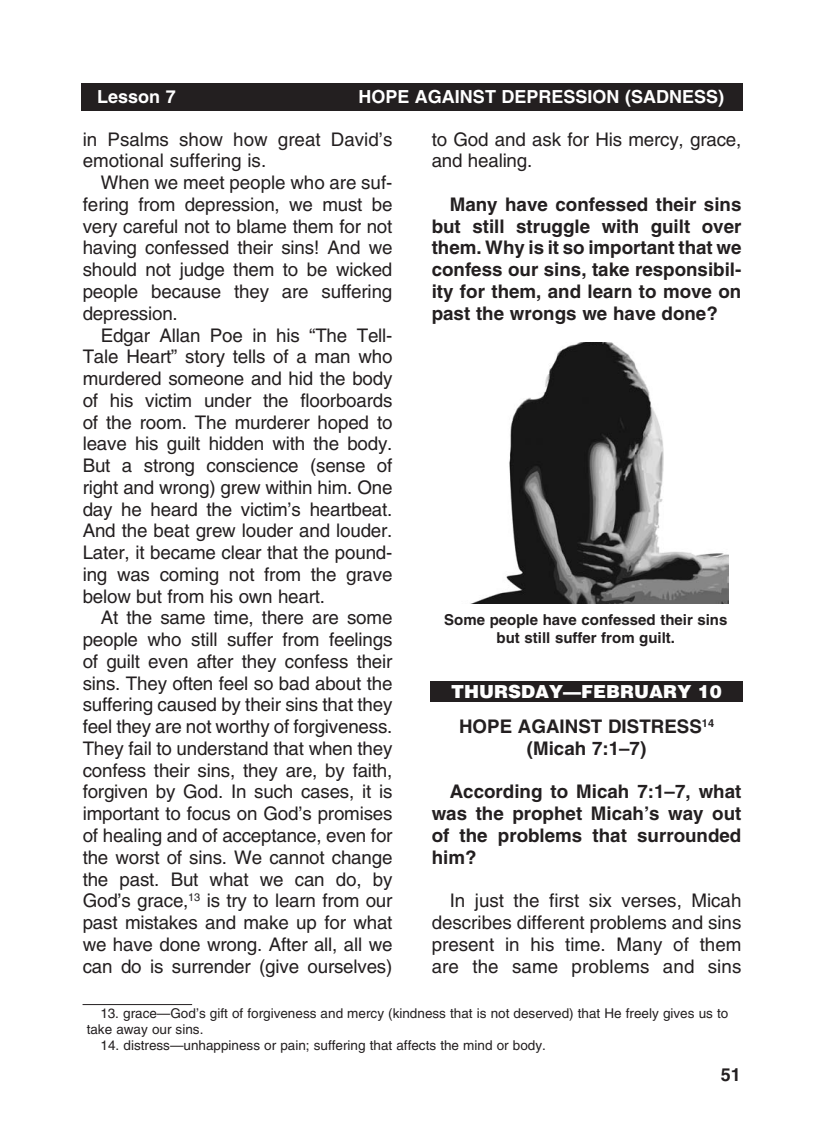
<style>
.page{position:relative;width:824px;height:1148px;background:#fff}
.page>*{position:absolute;margin:0;border:0;box-sizing:border-box;transform-origin:0 0}
._1-Body{font:18.75px/21.8px "Helvetica";letter-spacing:-.01em;color:#231f20}
._2-Body_bold{font:700 18.75px/21.8px "Helvetica";color:#231f20;text-align:justify}
._5-subheads{font:700 18.75px/21.8px "Helvetica";color:#231f20;text-align:center}
.t1{font:700 18px "Helvetica";color:#fff}
.t2{font:900 18px "Helvetica";color:#fff}
.t3{font:700 18px "Helvetica";color:#231f20}
._8-captions{font:700 15px/18px "Helvetica";color:#231f20;text-align:center}
._6-Footnotes_rule{font:13.5px "Helvetica";color:#231f20}
._7-footnotes{font:13.5px "Helvetica";color:#231f20}
</style>
<div class="page">
<div style="left:81px;top:83px;width:662px;height:27px;background:#231f20"></div>
<div style="left:81px;top:84px;width:661px;height:27px;background:#231f20"></div>
<div style="left:430px;top:681px;width:312px;height:20px;background:#231f20"></div>
<img style="left:470px;top:342px;width:258px;height:262px">
<hr style="left:82px;top:1004px;width:110px;height:1px;background:#231f20">
<p class="t1" style="left:97px;top:86px;width:80px">Lesson 7</p>
<p class="t1" style="left:358px;top:86px;width:27px">Hope</p>
<p class="t1" style="left:415px;top:86px;width:26px">Against</p>
<p class="t1" style="left:501px;top:86px;width:26px">Depression</p>
<p class="t1" style="left:618px;top:86px;width:107px">Lesson Title</p>
<p class="t1" style="left:625px;top:86px;width:32px">(Sadness</p>
<p class="t1" style="left:718px;top:86px;width:7px">)</p>
<p class="t1" style="left:83px;top:86px;width:80px">Lesson 1</p>
<p class="_1-Body" style="left:83px;top:128px;width:311px">in Psalms show how great David’s emotional suffering is.</p>
<p class="_1-Body" style="left:83px;top:172px;width:311px;text-align:justify;text-indent:18px">When we meet people who are suf&shy;fering from depression, we must be very careful not to blame them for not having confessed their sins! And we should not judge them to be wicked people because they are suffering depression.</p>
<p class="_1-Body" style="left:83px;top:324px;width:311px;text-indent:18px">Edgar Allan Poe in his “The Tell-Tale Heart” story tells of a man who murdered someone and hid the body of his victim under the floorboards of the room. The murderer hoped to leave his guilt hidden with the body.<br>But a strong conscience (sense of right and wrong) grew within him. One day he heard the victim’s heartbeat.<br>And the beat grew louder and louder.<br>Later, it became clear that the pound&shy;ing was coming not from the grave below but from his own heart.</p>
<p class="_1-Body" style="left:83px;top:607px;width:311px;text-indent:18px">At the same time, there are some people who still suffer from feelings of guilt even after they confess their sins. They often feel so bad about the suffering caused by their sins that they feel they are not worthy of forgiveness.<br>They fail to understand that when they confess their sins, they are, by faith, forgiven by God. In such cases, it is important to focus on God’s promises of healing and of acceptance, even for the worst of sins. We cannot change the past. But what we can do, by God’s grace,<sup>13</sup> is try to learn from our past mistakes and make up for what we have done wrong. After all, all we can do is surrender (give ourselves)</p>
<p class="_1-Body" style="left:431px;top:128px;width:311px">to God and ask for His mercy, grace, and healing.</p>
<p class="_2-Body_bold" style="left:431px;top:193px;width:311px;text-indent:18px">Many have confessed their sins but still struggle with guilt over them. Why is it so important that we confess our sins, take responsibil&shy;ity for them, and learn to move on past the wrongs we have done?</p>
<p class="_8-captions" style="left:444px;top:610px;width:285px">Some people have confessed their sins but still suffer from guilt.</p>
<p class="t2" style="left:451px;top:679px;width:272px">THURSDAY—FEBRUARY 10</p>
<p class="_5-subheads" style="left:459px;top:715px;width:256px">HOPE AGAINST DISTRESS<sup>14 </sup>(Micah 7:1–7)</p>
<p class="_2-Body_bold" style="left:431px;top:780px;width:311px;text-indent:18px">According to Micah 7:1–7, what was the prophet Micah’s way out of the problems that surrounded him?</p>
<p class="_1-Body" style="left:431px;top:889px;width:311px;text-align:justify;text-indent:18px">In just the first six verses, Micah describes different problems and sins present in his time. Many of them are the same problems and sins</p>
<p class="_6-Footnotes_rule" style="left:101px;top:1005px;width:629px">13. grace—God’s gift of forgiveness and mercy (kindness that is not deserved) that He freely gives us to</p>
<p class="_7-footnotes" style="left:87px;top:1021px;width:116px">take away our sins.</p>
<p class="_7-footnotes" style="left:101px;top:1037px;width:444px">14. distress—unhappiness or pain; suffering that affects the mind or body.</p>
<p class="t3" style="left:720px;top:1063px;width:22px">51</p>
</div>
